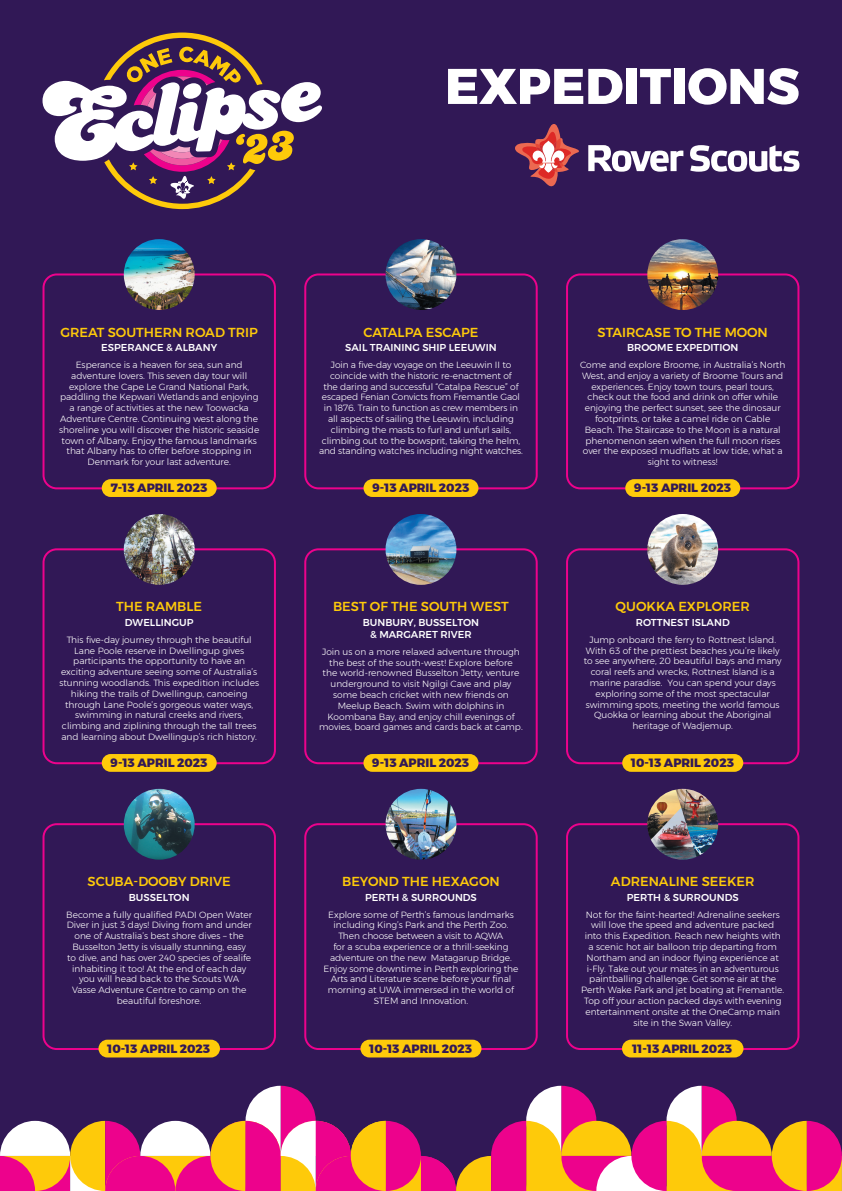
<style>
.page{position:relative;width:842px;height:1191px;background:#311856}
.page>*{position:absolute;margin:0;border:0;box-sizing:border-box;transform-origin:0 0}
.t1{font:800 50px "Montserrat";color:#fff}
.t2{font:500 13px "Montserrat";color:#feca0a}
.t3{font:800 12px "Montserrat";color:#311856}
.t4{font:500 10px/12px "Montserrat";color:#fff;text-align:center}
.Body_-_Program_Eleme{font:300 9px/10.8px "Montserrat";color:#fff;text-align:center}
</style>
<div class="page">
<svg style="left:0;top:1085px;width:842px;height:106px"></svg>
<div style="left:304px;top:273px;width:234px;height:216px;border:2px solid #ed028c;border-radius:13px"></div>
<img style="left:386px;top:239px;width:70px;height:71px;border-radius:35px">
<div style="left:363px;top:479px;width:115px;height:18px;background:#feca0a;border-radius:9px"></div>
<div style="left:43px;top:548px;width:233px;height:216px;border:2px solid #ed028c;border-radius:13px"></div>
<img style="left:124px;top:514px;width:71px;height:71px;border-radius:35px">
<div style="left:102px;top:754px;width:115px;height:18px;background:#feca0a;border-radius:9px"></div>
<div style="left:43px;top:273px;width:233px;height:216px;border:2px solid #ed028c;border-radius:13px"></div>
<img style="left:124px;top:239px;width:71px;height:71px;border-radius:35px">
<div style="left:102px;top:479px;width:115px;height:18px;background:#feca0a;border-radius:9px"></div>
<div style="left:566px;top:548px;width:233px;height:216px;border:2px solid #ed028c;border-radius:13px"></div>
<img style="left:647px;top:514px;width:71px;height:71px;border-radius:35px">
<div style="left:622px;top:754px;width:121px;height:18px;background:#feca0a;border-radius:9px"></div>
<div style="left:304px;top:548px;width:234px;height:216px;border:2px solid #ed028c;border-radius:13px"></div>
<img style="left:386px;top:514px;width:70px;height:71px;border-radius:35px">
<div style="left:363px;top:754px;width:115px;height:18px;background:#feca0a;border-radius:9px"></div>
<div style="left:304px;top:823px;width:234px;height:227px;border:2px solid #ed028c;border-radius:13px"></div>
<img style="left:386px;top:789px;width:70px;height:70px;border-radius:35px">
<div style="left:360px;top:1039px;width:121px;height:18px;background:#feca0a;border-radius:9px"></div>
<div style="left:566px;top:273px;width:233px;height:216px;border:2px solid #ed028c;border-radius:13px"></div>
<img style="left:647px;top:239px;width:71px;height:71px;border-radius:35px">
<div style="left:625px;top:479px;width:115px;height:18px;background:#feca0a;border-radius:9px"></div>
<div style="left:43px;top:823px;width:233px;height:227px;border:2px solid #ed028c;border-radius:13px"></div>
<img style="left:124px;top:789px;width:71px;height:70px;border-radius:35px">
<div style="left:98px;top:1039px;width:122px;height:18px;background:#feca0a;border-radius:9px"></div>
<div style="left:566px;top:823px;width:233px;height:227px;border:2px solid #ed028c;border-radius:13px"></div>
<img style="left:647px;top:789px;width:71px;height:70px;border-radius:35px">
<div style="left:622px;top:1039px;width:121px;height:18px;background:#feca0a;border-radius:9px"></div>
<svg style="left:515px;top:124px;width:64px;height:62px"></svg>
<svg style="left:690px;top:145px;width:109px;height:27px"></svg>
<svg style="left:588px;top:145px;width:95px;height:27px"></svg>
<svg style="left:43px;top:33px;width:279px;height:176px"></svg>
<p class="t1" style="left:445px;top:46px;width:356px">EXPEDITIONS</p>
<h2 class="t2" style="left:60px;top:322px;width:199px">GREAT SOUTHERN ROAD TRIP</h2>
<h2 class="t4" style="left:101px;top:342px;width:117px">ESPERANCE &amp; ALBANY</h2>
<p class="Body_-_Program_Eleme" style="left:59px;top:359px;width:202px">Esperance is a heaven for sea, sun and adventure lovers. This seven day tour will explore the Cape Le Grand National Park, paddling the Kepwari Wetlands and enjoying a range of activities at the new Toowacka Adventure Centre. Continuing west along the shoreline you will discover the historic seaside town of Albany. Enjoy the famous landmarks that Albany has to offer before stopping in Denmark for your last adventure.</p>
<h2 class="t3" style="left:111px;top:478px;width:98px">7-13 APRIL 2023</h2>
<h2 class="t2" style="left:116px;top:596px;width:87px">THE RAMBLE</h2>
<h2 class="t4" style="left:125px;top:616px;width:70px">DWELLINGUP</h2>
<p class="Body_-_Program_Eleme" style="left:59px;top:634px;width:201px">This five-day journey through the beautiful Lane Poole reserve in Dwellingup gives participants the opportunity to have an exciting adventure seeing some of Australia’s stunning woodlands. This expedition includes hiking the trails of Dwellingup, canoeing through Lane Poole’s gorgeous water ways, swimming in natural creeks and rivers, climbing and ziplining through the tall trees and learning about Dwellingup’s rich history.</p>
<h2 class="t3" style="left:111px;top:753px;width:98px">9-13 APRIL 2023</h2>
<h2 class="t2" style="left:88px;top:871px;width:145px">SCUBA-DOOBY DRIVE</h2>
<h2 class="t4" style="left:129px;top:891px;width:62px">BUSSELTON</h2>
<p class="Body_-_Program_Eleme" style="left:66px;top:909px;width:187px">Become a fully qualified PADI Open Water Diver in just 3 days! Diving from and under one of Australia’s best shore dives – the Busselton Jetty is visually stunning, easy<br>to dive, and has over 240 species of sealife inhabiting it too! At the end of each day you will head back to the Scouts WA Vasse Adventure Centre to camp on the beautiful foreshore.</p>
<h2 class="t3" style="left:107px;top:1038px;width:104px">10-13 APRIL 2023</h2>
<h2 class="t2" style="left:363px;top:322px;width:117px">CATALPA ESCAPE</h2>
<h2 class="t4" style="left:345px;top:342px;width:153px">SAIL TRAINING SHIP LEEUWIN</h2>
<p class="Body_-_Program_Eleme" style="left:319px;top:359px;width:205px">Join a five-day voyage on the Leeuwin II to coincide with the historic re-enactment of<br>the daring and successful “Catalpa Rescue” of escaped Fenian Convicts from Fremantle Gaol in 1876. Train to function as crew members in all aspects of sailing the Leeuwin, including climbing the masts to furl and unfurl sails, climbing out to the bowsprit, taking the helm, and standing watches including night watches.</p>
<h2 class="t3" style="left:372px;top:478px;width:98px">9-13 APRIL 2023</h2>
<h2 class="t2" style="left:333px;top:596px;width:177px">BEST OF THE SOUTH WEST</h2>
<h2 class="t4" style="left:363px;top:616px;width:118px">BUNBURY, BUSSELTON &amp; MARGARET RIVER</h2>
<p class="Body_-_Program_Eleme" style="left:319px;top:646px;width:205px">Join us on a more relaxed adventure through the best of the south-west! Explore before<br>the world-renowned Busselton Jetty, venture underground to visit Ngilgi Cave and play some beach cricket with new friends on Meelup Beach. Swim with dolphins in Koombana Bay, and enjoy chill evenings of movies, board games and cards back at camp.</p>
<h2 class="t3" style="left:372px;top:753px;width:98px">9-13 APRIL 2023</h2>
<h2 class="t2" style="left:342px;top:871px;width:159px">BEYOND THE HEXAGON</h2>
<h2 class="t4" style="left:365px;top:891px;width:113px">PERTH &amp; SURROUNDS</h2>
<p class="Body_-_Program_Eleme" style="left:324px;top:909px;width:196px">Explore some of Perth’s famous landmarks including King’s Park and the Perth Zoo.<br>Then choose between a visit to AQWA<br>for a scuba experience or a thrill-seeking adventure on the new Matagarup Bridge.<br>Enjoy some downtime in Perth exploring the Arts and Literature scene before your final morning at UWA immersed in the world of STEM and Innovation.</p>
<h2 class="t3" style="left:369px;top:1038px;width:104px">10-13 APRIL 2023</h2>
<h2 class="t2" style="left:598px;top:322px;width:172px">STAIRCASE TO THE MOON</h2>
<h2 class="t4" style="left:627px;top:342px;width:113px">BROOME EXPEDITION</h2>
<p class="Body_-_Program_Eleme" style="left:580px;top:359px;width:207px">Come and explore Broome, in Australia’s North West, and enjoy a variety of Broome Tours and experiences. Enjoy town tours, pearl tours, check out the food and drink on offer while enjoying the perfect sunset, see the dinosaur footprints, or take a camel ride on Cable Beach. The Staircase to the Moon is a natural phenomenon seen when the full moon rises over the exposed mudflats at low tide, what a sight to witness!</p>
<h2 class="t3" style="left:634px;top:478px;width:98px">9-13 APRIL 2023</h2>
<h2 class="t2" style="left:616px;top:596px;width:136px">QUOKKA EXPLORER</h2>
<h2 class="t4" style="left:636px;top:616px;width:95px">ROTTNEST ISLAND</h2>
<p class="Body_-_Program_Eleme" style="left:584px;top:634px;width:199px">Jump onboard the ferry to Rottnest Island.<br>With 63 of the prettiest beaches you’re likely to see anywhere, 20 beautiful bays and many coral reefs and wrecks, Rottnest Island is a marine paradise. You can spend your days exploring some of the most spectacular swimming spots, meeting the world famous Quokka or learning about the Aboriginal heritage of Wadjemup.</p>
<h2 class="t3" style="left:631px;top:753px;width:104px">10-13 APRIL 2023</h2>
<h2 class="t2" style="left:611px;top:871px;width:145px">ADRENALINE SEEKER</h2>
<h2 class="t4" style="left:627px;top:891px;width:113px">PERTH &amp; SURROUNDS</h2>
<p class="Body_-_Program_Eleme" style="left:581px;top:909px;width:205px">Not for the faint-hearted! Adrenaline seekers will love the speed and adventure packed<br>into this Expedition. Reach new heights with a scenic hot air balloon trip departing from Northam and an indoor flying experience at i-Fly. Take out your mates in an adventurous paintballing challenge. Get some air at the Perth Wake Park and jet boating at Fremantle.<br>Top off your action packed days with evening entertainment onsite at the OneCamp main site in the Swan Valley.</p>
<h2 class="t3" style="left:633px;top:1038px;width:101px">11-13 APRIL 2023</h2>
</div>
